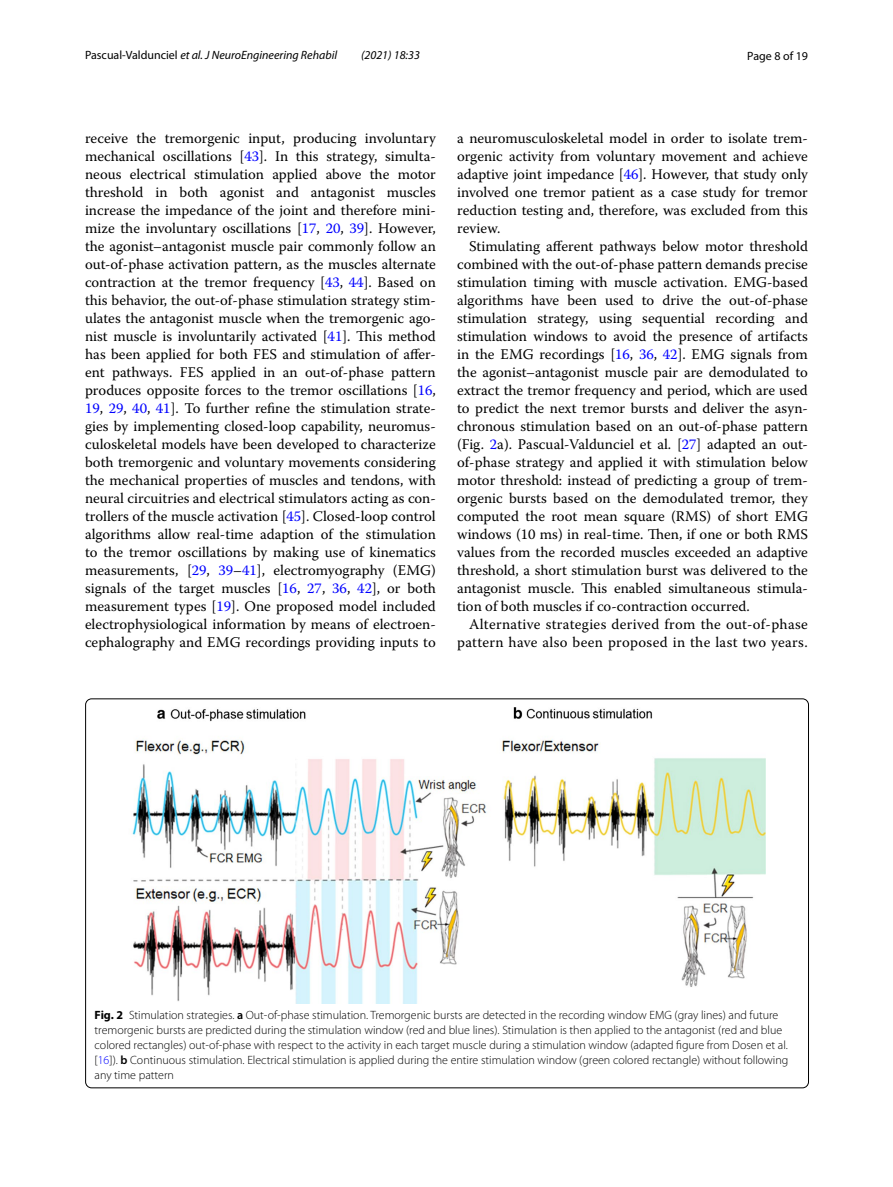
<style>
.page{position:relative;width:893px;height:1187px;background:#fff}
.page>*{position:absolute;margin:0;border:0;box-sizing:border-box;transform-origin:0 0}
.t1{font:14.7px/18px "Warnock Pro";letter-spacing:.005em;color:#000;text-align:justify}
.t2{font:300 12px/15px "Myriad Pro";color:#000}
.t3{font:italic 12px "Myriad Pro";color:#000}
.t4{font:12px "Myriad Pro";color:#000}
.s1{font-style:normal}
.s2{color:#00f}
.s3{font-weight:700}
.s4{font-weight:600}
</style>
<div class="page">
<img style="left:132px;top:707px;width:634px;height:296px">
<p class="t3" style="left:85px;top:48px;width:254px"><span class="s1">Pascual‑Valdunciel</span> et al. J NeuroEngineering Rehabil</p>
<p class="t3" style="left:361px;top:48px;width:60px">(2021) 18:33</p>
<p class="t4" style="left:747px;top:48px;width:62px">Page 8 of 19</p>
<p class="t1" style="left:85px;top:128px;width:352px">receive the tremorgenic input, producing involuntary mechanical oscillations [<span class="s2">43</span>]. In this strategy, simulta&shy;neous electrical stimulation applied above the motor threshold in both agonist and antagonist muscles increase the impedance of the joint and therefore mini&shy;mize the involuntary oscillations [<span class="s2">17</span>, <span class="s2">20</span>, <span class="s2">39</span>]. However, the agonist–antagonist muscle pair commonly follow an out-of-phase activation pattern, as the muscles alternate contraction at the tremor frequency [<span class="s2">43</span>, <span class="s2">44</span>]. Based on this behavior, the out-of-phase stimulation strategy stim&shy;ulates the antagonist muscle when the tremorgenic ago&shy;nist muscle is involuntarily activated [<span class="s2">41</span>]. This method has been applied for both FES and stimulation of affer&shy;ent pathways. FES applied in an out-of-phase pattern produces opposite forces to the tremor oscillations [<span class="s2">16</span>, <span class="s2">19</span>, <span class="s2">29</span>, <span class="s2">40</span>, <span class="s2">41</span>]. To further refine the stimulation strate&shy;gies by implementing closed-loop capability, neuromus&shy;culoskeletal models have been developed to characterize both tremorgenic and voluntary movements considering the mechanical properties of muscles and tendons, with neural circuitries and electrical stimulators acting as con&shy;trollers of the muscle activation [<span class="s2">45</span>]. Closed-loop control algorithms allow real-time adaption of the stimulation to the tremor oscillations by making use of kinematics measurements, [<span class="s2">29</span>, <span class="s2">39</span>–<span class="s2">41</span>], electromyography (EMG) signals of the target muscles [<span class="s2">16</span>, <span class="s2">27</span>, <span class="s2">36</span>, <span class="s2">42</span>], or both measurement types [<span class="s2">19</span>]. One proposed model included electrophysiological information by means of electroen&shy;cephalography and EMG recordings providing inputs to</p>
<p class="t1" style="left:457px;top:128px;width:352px">a neuromusculoskeletal model in order to isolate trem&shy;orgenic activity from voluntary movement and achieve adaptive joint impedance [<span class="s2">46</span>]. However, that study only involved one tremor patient as a case study for tremor reduction testing and, therefore, was excluded from this review.</p>
<p class="t1" style="left:457px;top:236px;width:352px;text-indent:12px">Stimulating afferent pathways below motor threshold combined with the out-of-phase pattern demands precise stimulation timing with muscle activation. EMG-based algorithms have been used to drive the out-of-phase stimulation strategy, using sequential recording and stimulation windows to avoid the presence of artifacts in the EMG recordings [<span class="s2">16</span>, <span class="s2">36</span>, <span class="s2">42</span>]. EMG signals from the agonist–antagonist muscle pair are demodulated to extract the tremor frequency and period, which are used to predict the next tremor bursts and deliver the asyn&shy;chronous stimulation based on an out-of-phase pattern (Fig. <span class="s2">2</span>a). Pascual-Valdunciel et al. [<span class="s2">27</span>] adapted an out&shy;of-phase strategy and applied it with stimulation below motor threshold: instead of predicting a group of trem&shy;orgenic bursts based on the demodulated tremor, they computed the root mean square (RMS) of short EMG windows (10 ms) in real-time. Then, if one or both RMS values from the recorded muscles exceeded an adaptive threshold, a short stimulation burst was delivered to the antagonist muscle. This enabled simultaneous stimula&shy;tion of both muscles if co-contraction occurred.</p>
<p class="t1" style="left:457px;top:614px;width:352px;text-align:right">Alternative strategies derived from the out-of-phase pattern have also been proposed in the last two years.</p>
<p class="t2" style="left:95px;top:1007px;width:695px"><span class="s3">Fig. 2</span> Stimulation strategies. <span class="s4">a</span> Out-of-phase stimulation. Tremorgenic bursts are detected in the recording window EMG (gray lines) and future tremorgenic bursts are predicted during the stimulation window (red and blue lines). Stimulation is then applied to the antagonist (red and blue colored rectangles) out-of-phase with respect to the activity in each target muscle during a stimulation window (adapted figure from Dosen et al. [<span class="s2">16</span>]). <span class="s4">b</span> Continuous stimulation. Electrical stimulation is applied during the entire stimulation window (green colored rectangle) without following any time pattern</p>
</div>
